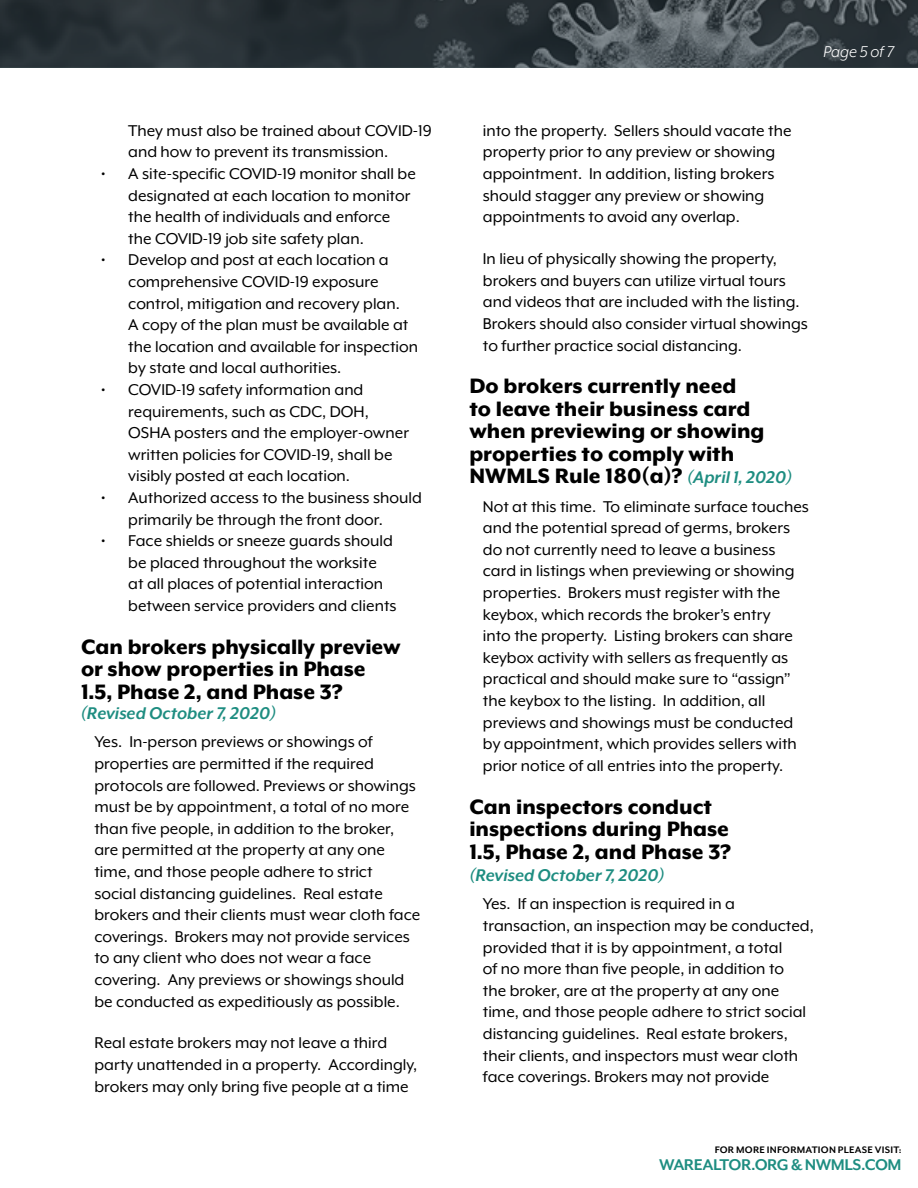
<style>
.page{position:relative;width:918px;height:1188px;background:#fff}
.page>*{position:absolute;margin:0;border:0;box-sizing:border-box;transform-origin:0 0}
.t1{font:800 24px/22.5px "Mr Eaves XL Mod OT";color:#000}
.t2{font:italic 700 19.5px "Mr Eaves XL Mod OT";color:#1e8d81}
.t3{font:18px/21.6px "Mr Eaves XL Mod OT";color:#000}
.t4{font:italic 18px "Mr Eaves XL Mod OT";color:#fff}
.t5{font:700 17.85px "Mr Eaves Mod OT";letter-spacing:-.03em;color:#1e8d81}
.t6{font:700 10.95px "Mr Eaves Mod OT";letter-spacing:.02em;color:#000}
.s1{font-weight:700;font-style:italic;font-size:19.5px;color:#1e8d81}
</style>
<div class="page">
<img style="left:0;top:0;width:918px;height:67px">
<p class="t3" style="left:128px;top:120px;width:305px">They must also be trained about COVID-19 and how to prevent its transmission.</p>
<p class="t3" style="left:128px;top:163px;width:289px;text-indent:-27px">• A site-specific COVID-19 monitor shall be designated at each location to monitor the health of individuals and enforce the COVID-19 job site safety plan.</p>
<p class="t3" style="left:128px;top:249px;width:291px;text-indent:-27px">• Develop and post at each location a comprehensive COVID-19 exposure control, mitigation and recovery plan.<br>A copy of the plan must be available at the location and available for inspection by state and local authorities.</p>
<p class="t3" style="left:128px;top:379px;width:282px;text-indent:-27px">• COVID-19 safety information and requirements, such as CDC, DOH, OSHA posters and the employer-owner written policies for COVID-19, shall be visibly posted at each location.</p>
<p class="t3" style="left:128px;top:487px;width:295px;text-indent:-27px">• Authorized access to the business should primarily be through the front door.</p>
<p class="t3" style="left:128px;top:530px;width:270px;text-indent:-27px">• Face shields or sneeze guards should be placed throughout the worksite at all places of potential interaction between service providers and clients</p>
<h1 class="t1" style="left:81px;top:635px;width:321px">Can brokers physically preview or show properties in Phase<br>1.5, Phase 2, and Phase 3?</h1>
<p class="t2" style="left:81px;top:703px;width:197px">(Revised October 7, 2020)</p>
<p class="t3" style="left:94px;top:731px;width:327px">Yes. In-person previews or showings of properties are permitted if the required protocols are followed. Previews or showings must be by appointment, a total of no more than five people, in addition to the broker, are permitted at the property at any one time, and those people adhere to strict<br>social distancing guidelines. Real estate brokers and their clients must wear cloth face coverings. Brokers may not provide services to any client who does not wear a face covering. Any previews or showings should be conducted as expeditiously as possible.</p>
<p class="t3" style="left:94px;top:1032px;width:324px">Real estate brokers may not leave a third party unattended in a property. Accordingly, brokers may only bring five people at a time</p>
<p class="t4" style="left:824px;top:42px;width:72px">Page 5 of 7</p>
<p class="t3" style="left:483px;top:120px;width:310px">into the property. Sellers should vacate the property prior to any preview or showing appointment. In addition, listing brokers should stagger any preview or showing appointments to avoid any overlap.</p>
<p class="t3" style="left:483px;top:248px;width:327px">In lieu of physically showing the property, brokers and buyers can utilize virtual tours and videos that are included with the listing.<br>Brokers should also consider virtual showings to further practice social distancing.</p>
<h1 class="t1" style="left:469px;top:375px;width:324px">Do brokers currently need<br>to leave their business card when previewing or showing properties to comply with<br>NWMLS Rule 180(a)? <span class="s1">(April 1, 2020)</span></h1>
<p class="t3" style="left:483px;top:495px;width:328px">Not at this time. To eliminate surface touches and the potential spread of germs, brokers do not currently need to leave a business card in listings when previewing or showing properties. Brokers must register with the keybox, which records the broker’s entry<br>into the property. Listing brokers can share keybox activity with sellers as frequently as practical and should make sure to “assign” the keybox to the listing. In addition, all previews and showings must be conducted by appointment, which provides sellers with prior notice of all entries into the property.</p>
<h1 class="t1" style="left:469px;top:795px;width:263px">Can inspectors conduct inspections during Phase<br>1.5, Phase 2, and Phase 3?</h1>
<p class="t2" style="left:469px;top:866px;width:197px">(Revised October 7, 2020)</p>
<p class="t3" style="left:483px;top:893px;width:332px">Yes. If an inspection is required in a transaction, an inspection may be conducted, provided that it is by appointment, a total<br>of no more than five people, in addition to<br>the broker, are at the property at any one time, and those people adhere to strict social distancing guidelines. Real estate brokers, their clients, and inspectors must wear cloth face coverings. Brokers may not provide</p>
<p class="t6" style="left:715px;top:1144px;width:188px">FOR MORE INFORMATION PLEASE VISIT:</p>
<p class="t5" style="left:659px;top:1155px;width:244px">WAREALTOR.ORG &amp; NWMLS.COM</p>
</div>
